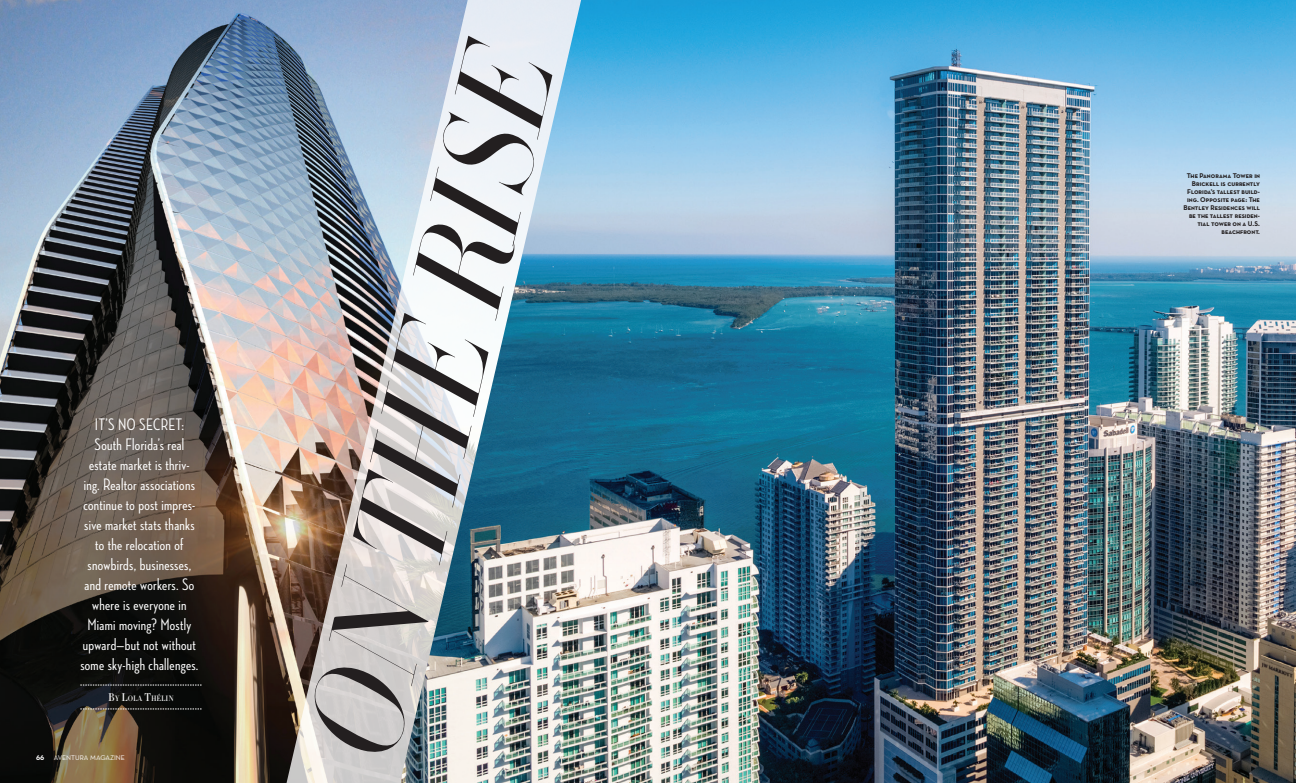
<style>
.page{position:relative;width:1296px;height:783px;background:#fff}
.page>*{position:absolute;margin:0;border:0;box-sizing:border-box;transform-origin:0 0}
.t1{font:italic 300 128px "HTF Didot L96";color:#231f20;scale:.9 1}
.t2{font:500 17px/20px "Neutraface Condensed";letter-spacing:.02em;color:#fff;text-align:center}
.t3{font:300 7.7px "HTF Didot L06";color:#fff}
.t4{font:7px/8px "Neutra Text Bold SC Alt";color:#231f20;text-align:right}
.t5{font:7px "Neutra Text Book Alt";color:#fff}
.t6{font:7px "Neutra Text Bold Alt";color:#fff}
.s1{font-size:11px}
</style>
<div class="page">
<img style="left:0;top:0;width:283px;height:783px">
<img style="left:283px;top:0;width:118px;height:783px">
<img style="left:401px;top:0;width:895px;height:783px">
<svg style="left:80px;top:685px;width:122px;height:1px"></svg>
<svg style="left:80px;top:709px;width:122px;height:1px"></svg>
<p class="t2" style="left:95px;top:414px;width:91px">IT’S NO SECRET:</p>
<p class="t2" style="left:80px;top:434px;width:120px">South Florida’s real estate market is thriv&shy;ing. Realtor associations continue to post impres&shy;sive market stats thanks to the relocation of snowbirds, businesses, and remote workers. So where is everyone in<br>Miami moving? Mostly upward—but not without some sky-high challenges.</p>
<p class="t3" style="left:108px;top:693px;width:67px"><span class="s1">B</span>Y <span class="s1">L</span>OLA <span class="s1">T</span>HÉLIN</p>
<p class="t6" style="left:36px;top:753px;width:10px">66</p>
<p class="t5" style="left:54px;top:754px;width:73px">AVENTURA MAGAZINE</p>
<p class="t1" style="left:259px;top:732px;width:804px;rotate:-77deg">ON THE RISE</p>
<p class="t4" style="left:1183px;top:171px;width:78px">The Panorama Tower in<br>Brickell is currently<br>Florida’s tallest build&shy;ing. Opposite page: The<br>Bentley Residences will be the tallest residen&shy;tial tower on a U.S. beachfront.</p>
</div>
